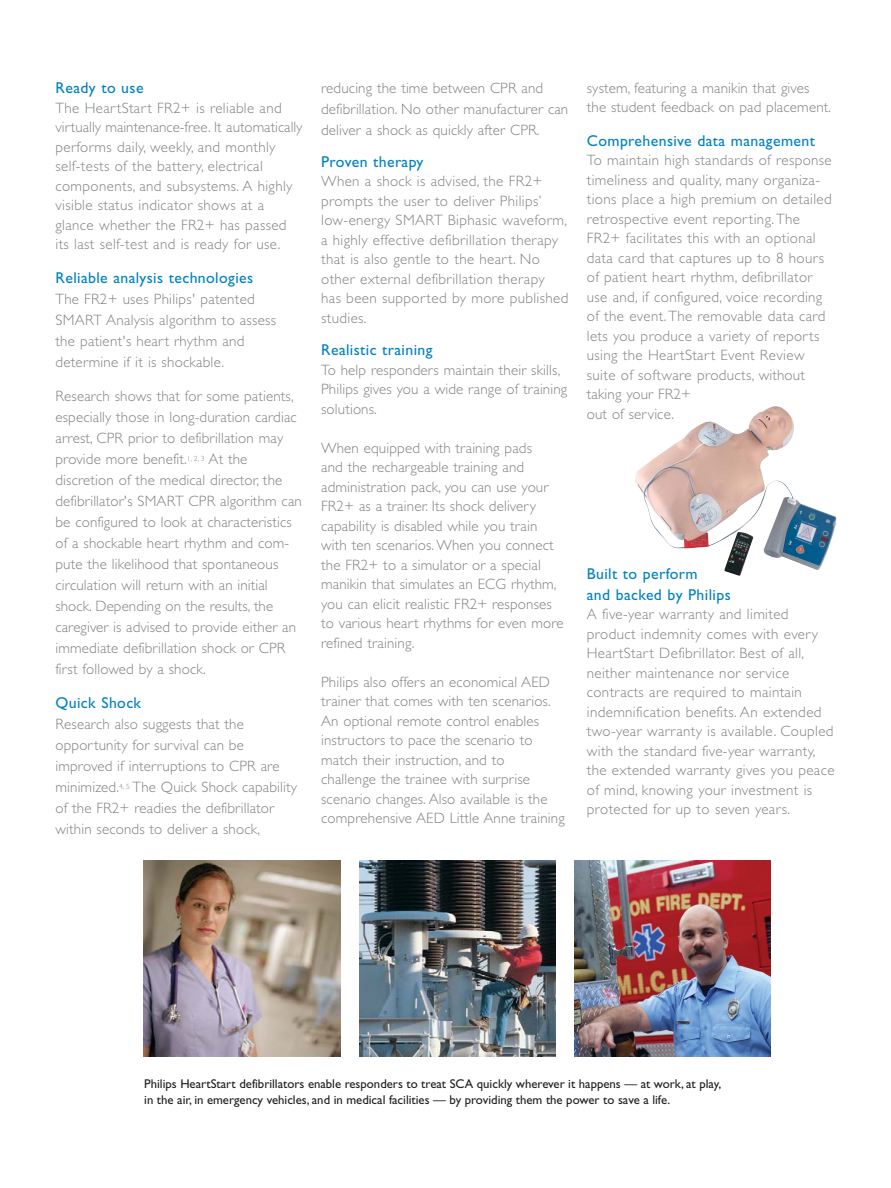
<style>
.page{position:relative;width:891px;height:1188px;background:#fff}
.page>*{position:absolute;margin:0;border:0;box-sizing:border-box;transform-origin:0 0}
.t1{font:15.75px/21px "Gill Sans Std";letter-spacing:.025em;color:#0081c4}
.t2{font:300 15px/19.5px "Gill Sans Std";letter-spacing:.01em;color:#808284}
.t3{font:12.75px/15.8px "Gill Sans Std";color:#231f20}
</style>
<div class="page">
<img style="left:635px;top:406px;width:201px;height:170px">
<img style="left:574px;top:860px;width:196px;height:196px">
<img style="left:360px;top:860px;width:196px;height:196px">
<img style="left:144px;top:860px;width:196px;height:196px">
<p class="t1" style="left:56px;top:79px;width:90px">Ready to use</p>
<p class="t2" style="left:56px;top:100px;width:248px">The HeartStart FR2+ is reliable and virtually maintenance-free. It automatically performs daily, weekly, and monthly self-tests of the battery, electrical components, and subsystems. A highly visible status indicator shows at a glance whether the FR2+ has passed its last self-test and is ready for use.</p>
<p class="t1" style="left:56px;top:269px;width:199px">Reliable analysis technologies</p>
<p class="t2" style="left:56px;top:290px;width:222px;line-height:21px">The FR2+ uses Philips' patented<br>SMART Analysis algorithm to assess the patient's heart rhythm and determine if it is shockable.</p>
<p class="t2" style="left:56px;top:387px;width:248px;line-height:21px">Research shows that for some patients, especially those in long-duration cardiac arrest, CPR prior to defibrillation may provide more benefit.<sup>1,</sup> <sup>2,</sup> <sup>3</sup> At the discretion of the medical director, the defibrillator's SMART CPR algorithm can be configured to look at characteristics of a shockable heart rhythm and com&shy;pute the likelihood that spontaneous circulation will return with an initial shock. Depending on the results, the caregiver is advised to provide either an immediate defibrillation shock or CPR first followed by a shock.</p>
<p class="t1" style="left:56px;top:693px;width:87px">Quick Shock</p>
<p class="t2" style="left:55px;top:715px;width:243px;line-height:21px">Research also suggests that the opportunity for survival can be improved if interruptions to CPR are minimized.<sup>4,</sup> <sup>5</sup> The Quick Shock capability of the FR2+ readies the defibrillator within seconds to deliver a shock,</p>
<p class="t2" style="left:321px;top:79px;width:249px;line-height:21px">reducing the time between CPR and defibrillation. No other manufacturer can deliver a shock as quickly after CPR.</p>
<p class="t1" style="left:321px;top:153px;width:104px">Proven therapy</p>
<p class="t2" style="left:321px;top:173px;width:249px">When a shock is advised, the FR2+ prompts the user to deliver Philips’ low-energy SMART Biphasic waveform, a highly effective defibrillation therapy that is also gentle to the heart. No other external defibrillation therapy<br>has been supported by more published studies.</p>
<p class="t1" style="left:321px;top:341px;width:113px">Realistic training</p>
<p class="t2" style="left:321px;top:362px;width:248px">To help responders maintain their skills,<br>Philips gives you a wide range of training solutions.</p>
<p class="t2" style="left:321px;top:440px;width:244px">When equipped with training pads<br>and the rechargeable training and administration pack, you can use your FR2+ as a trainer. Its shock delivery capability is disabled while you train with ten scenarios. When you connect the FR2+ to a simulator or a special manikin that simulates an ECG rhythm, you can elicit realistic FR2+ responses to various heart rhythms for even more refined training.</p>
<p class="t2" style="left:321px;top:674px;width:245px">Philips also offers an economical AED trainer that comes with ten scenarios.<br>An optional remote control enables instructors to pace the scenario to match their instruction, and to<br>challenge the trainee with surprise scenario changes. Also available is the comprehensive AED Little Anne training</p>
<p class="t2" style="left:587px;top:80px;width:246px">system, featuring a manikin that gives the student feedback on pad placement.</p>
<p class="t1" style="left:587px;top:132px;width:230px">Comprehensive data management</p>
<p class="t2" style="left:587px;top:152px;width:246px">To maintain high standards of response timeliness and quality, many organiza&shy;tions place a high premium on detailed retrospective event reporting.The FR2+ facilitates this with an optional data card that captures up to 8 hours of patient heart rhythm, defibrillator use and, if configured, voice recording of the event.The removable data card lets you produce a variety of reports using the HeartStart Event Review suite of software products, without taking your FR2+<br>out of service.</p>
<p class="t1" style="left:587px;top:565px;width:145px">Built to perform<br>and backed by Philips</p>
<p class="t2" style="left:587px;top:606px;width:249px">A five-year warranty and limited product indemnity comes with every HeartStart Defibrillator. Best of all, neither maintenance nor service contracts are required to maintain indemnification benefits. An extended two-year warranty is available. Coupled with the standard five-year warranty, the extended warranty gives you peace of mind, knowing your investment is protected for up to seven years.</p>
<p class="t3" style="left:144px;top:1077px;width:579px">Philips HeartStart defibrillators enable responders to treat SCA quickly wherever it happens — at work, at play, in the air, in emergency vehicles, and in medical facilities — by providing them the power to save a life.</p>
</div>
